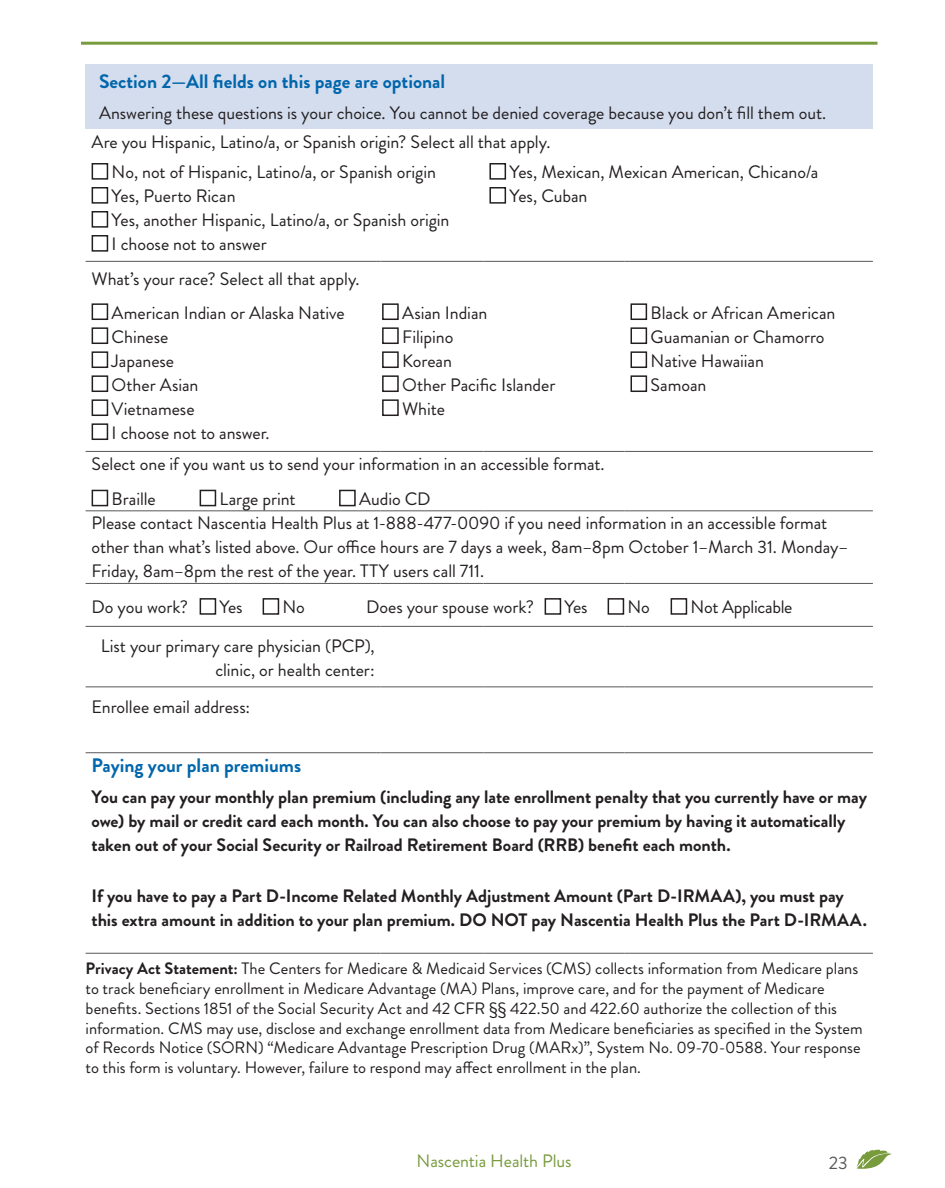
<style>
.page{position:relative;width:945px;height:1188px;background:#fff}
.page>*{position:absolute;margin:0;border:0;box-sizing:border-box;transform-origin:0 0}
.t1{font:700 19.5px "Brandon Grotesque";color:#0166ac}
.t2{font:18px/24px "Brandon Grotesque";letter-spacing:-.005em;color:#231f20}
.t3{font:700 18px/24px "Brandon Grotesque";letter-spacing:-.005em;color:#231f20}
.t4{font:18px "Brandon Grotesque";letter-spacing:-.005em;color:#789b3d}
.t5{font:18px "Brandon Grotesque";color:#57585a}
.t6{font:16.5px/19.8px "Brandon Grotesque";color:#231f20}
.s1{font-weight:700}
</style>
<div class="page">
<svg style="left:856px;top:1150px;width:36px;height:19px"></svg>
<hr style="left:81px;top:42px;width:797px;height:3px;background:#789b3d">
<div style="left:86px;top:64px;width:787px;height:65px;background:#d4ddee"></div>
<hr style="left:625px;top:451px;width:248px;height:1px;background:#57585a">
<hr style="left:86px;top:626px;width:290px;height:1px;background:#57585a">
<hr style="left:381px;top:626px;width:102px;height:1px;background:#57585a">
<hr style="left:483px;top:626px;width:142px;height:1px;background:#57585a">
<hr style="left:625px;top:626px;width:248px;height:1px;background:#57585a">
<hr style="left:86px;top:261px;width:290px;height:1px;background:#57585a">
<hr style="left:381px;top:261px;width:102px;height:1px;background:#57585a">
<hr style="left:483px;top:261px;width:142px;height:1px;background:#57585a">
<hr style="left:625px;top:261px;width:248px;height:1px;background:#57585a">
<hr style="left:86px;top:686px;width:290px;height:1px;background:#57585a">
<hr style="left:381px;top:686px;width:102px;height:1px;background:#57585a">
<hr style="left:483px;top:686px;width:142px;height:1px;background:#57585a">
<hr style="left:625px;top:686px;width:248px;height:1px;background:#57585a">
<hr style="left:86px;top:752px;width:290px;height:1px;background:#57585a">
<hr style="left:381px;top:752px;width:102px;height:1px;background:#57585a">
<hr style="left:483px;top:752px;width:142px;height:1px;background:#57585a">
<hr style="left:625px;top:752px;width:248px;height:1px;background:#57585a">
<hr style="left:86px;top:953px;width:290px;height:1px;background:#57585a">
<hr style="left:381px;top:953px;width:102px;height:1px;background:#57585a">
<hr style="left:483px;top:953px;width:142px;height:1px;background:#57585a">
<hr style="left:625px;top:953px;width:248px;height:1px;background:#57585a">
<hr style="left:86px;top:451px;width:290px;height:1px;background:#57585a">
<hr style="left:86px;top:510px;width:290px;height:1px;background:#57585a">
<hr style="left:381px;top:510px;width:102px;height:1px;background:#57585a">
<hr style="left:483px;top:510px;width:142px;height:1px;background:#57585a">
<hr style="left:625px;top:510px;width:248px;height:1px;background:#57585a">
<hr style="left:86px;top:583px;width:290px;height:1px;background:#57585a">
<hr style="left:381px;top:583px;width:102px;height:1px;background:#57585a">
<hr style="left:483px;top:583px;width:142px;height:1px;background:#57585a">
<hr style="left:625px;top:583px;width:248px;height:1px;background:#57585a">
<hr style="left:381px;top:451px;width:102px;height:1px;background:#57585a">
<hr style="left:483px;top:451px;width:142px;height:1px;background:#57585a">
<div style="left:92px;top:163px;width:16px;height:17px;border:2px solid #231f20"></div>
<div style="left:92px;top:187px;width:16px;height:17px;border:2px solid #231f20"></div>
<div style="left:92px;top:211px;width:16px;height:17px;border:2px solid #231f20"></div>
<div style="left:92px;top:235px;width:16px;height:17px;border:2px solid #231f20"></div>
<div style="left:489px;top:163px;width:17px;height:17px;border:2px solid #231f20"></div>
<div style="left:489px;top:187px;width:17px;height:17px;border:2px solid #231f20"></div>
<div style="left:92px;top:303px;width:16px;height:17px;border:2px solid #231f20"></div>
<div style="left:92px;top:327px;width:16px;height:17px;border:2px solid #231f20"></div>
<div style="left:92px;top:351px;width:16px;height:17px;border:2px solid #231f20"></div>
<div style="left:92px;top:375px;width:16px;height:17px;border:2px solid #231f20"></div>
<div style="left:92px;top:399px;width:16px;height:17px;border:2px solid #231f20"></div>
<div style="left:92px;top:423px;width:16px;height:17px;border:2px solid #231f20"></div>
<div style="left:382px;top:303px;width:17px;height:17px;border:2px solid #231f20"></div>
<div style="left:382px;top:327px;width:17px;height:17px;border:2px solid #231f20"></div>
<div style="left:382px;top:351px;width:17px;height:17px;border:2px solid #231f20"></div>
<div style="left:382px;top:375px;width:17px;height:17px;border:2px solid #231f20"></div>
<div style="left:382px;top:399px;width:17px;height:17px;border:2px solid #231f20"></div>
<div style="left:631px;top:303px;width:16px;height:17px;border:2px solid #231f20"></div>
<div style="left:631px;top:327px;width:16px;height:17px;border:2px solid #231f20"></div>
<div style="left:631px;top:351px;width:16px;height:17px;border:2px solid #231f20"></div>
<div style="left:631px;top:375px;width:16px;height:17px;border:2px solid #231f20"></div>
<div style="left:92px;top:490px;width:16px;height:16px;border:2px solid #231f20"></div>
<div style="left:200px;top:490px;width:16px;height:16px;border:2px solid #231f20"></div>
<div style="left:339px;top:490px;width:17px;height:16px;border:2px solid #231f20"></div>
<div style="left:200px;top:598px;width:16px;height:17px;border:2px solid #231f20"></div>
<div style="left:263px;top:598px;width:16px;height:17px;border:2px solid #231f20"></div>
<div style="left:545px;top:598px;width:16px;height:17px;border:2px solid #231f20"></div>
<div style="left:608px;top:598px;width:16px;height:17px;border:2px solid #231f20"></div>
<div style="left:671px;top:598px;width:16px;height:17px;border:2px solid #231f20"></div>
<p class="t1" style="left:99px;top:68px;width:348px">Section 2—All fields on this page are optional</p>
<p class="t2" style="left:99px;top:101px;width:729px">Answering these questions is your choice. You cannot be denied coverage because you don’t fill them out.</p>
<p class="t2" style="left:92px;top:130px;width:460px">Are you Hispanic, Latino/a, or Spanish origin? Select all that apply.</p>
<p class="t2" style="left:112px;top:160px;width:326px">No, not of Hispanic, Latino/a, or Spanish origin</p>
<p class="t2" style="left:112px;top:184px;width:339px">Yes, Puerto Rican<br>Yes, another Hispanic, Latino/a, or Spanish origin<br>I choose not to answer</p>
<p class="t2" style="left:510px;top:160px;width:310px">Yes, Mexican, Mexican American, Chicano/a<br>Yes, Cuban</p>
<p class="t2" style="left:92px;top:262px;width:270px;line-height:33.6px;text-align:center">What’s your race? Select all that apply.<br>American Indian or Alaska Native</p>
<p class="t2" style="left:112px;top:325px;width:160px">Chinese<br>Japanese<br>Other Asian<br>Vietnamese<br>I choose not to answer.</p>
<p class="t2" style="left:402px;top:301px;width:155px">Asian Indian<br>Filipino<br>Korean<br>Other Pacific Islander<br>White</p>
<p class="t2" style="left:651px;top:301px;width:186px">Black or African American<br>Guamanian or Chamorro<br>Native Hawaiian<br>Samoan</p>
<p class="t2" style="left:112px;top:447px;width:495px;line-height:34.8px;text-indent:-20px">Select one if you want us to send your information in an accessible format.<br>Braille</p>
<p class="t2" style="left:92px;top:487px;width:758px;text-indent:268px">Audio CD<br>Please contact Nascentia Health Plus at 1-888-477-0090 if you need information in an accessible format other than what’s listed above. Our office hours are 7 days a week, 8am–8pm October 1–March 31. Monday– Friday, 8am–8pm the rest of the year. TTY users call 711.</p>
<p class="t2" style="left:92px;top:595px;width:98px">Do you work?</p>
<p class="t2" style="left:220px;top:595px;width:24px">Yes</p>
<p class="t2" style="left:283px;top:595px;width:24px">No</p>
<p class="t2" style="left:366px;top:595px;width:170px">Does your spouse work?</p>
<p class="t2" style="left:565px;top:595px;width:24px">Yes</p>
<p class="t2" style="left:628px;top:595px;width:24px">No</p>
<p class="t2" style="left:691px;top:595px;width:103px">Not Applicable</p>
<p class="t2" style="left:101px;top:635px;width:275px;text-align:right">List your primary care physician (PCP), clinic, or health center:</p>
<p class="t2" style="left:92px;top:695px;width:160px">Enrollee email address:</p>
<p class="t2" style="left:220px;top:487px;width:77px">Large print</p>
<p class="t1" style="left:92px;top:752px;width:211px">Paying your plan premiums</p>
<p class="t3" style="left:92px;top:785px;width:777px">You can pay your monthly plan premium (including any late enrollment penalty that you currently have or may owe) by mail or credit card each month. You can also choose to pay your premium by having it automatically taken out of your Social Security or Railroad Retirement Board (RRB) benefit each month.</p>
<p class="t3" style="left:92px;top:884px;width:777px">If you have to pay a Part D-Income Related Monthly Adjustment Amount (Part D-IRMAA), you must pay this extra amount in addition to your plan premium. DO NOT pay Nascentia Health Plus the Part D-IRMAA.</p>
<p class="t6" style="left:86px;top:959px;width:779px"><span class="s1">Privacy Act Statement:</span> The Centers for Medicare &amp; Medicaid Services (CMS) collects information from Medicare plans to track beneficiary enrollment in Medicare Advantage (MA) Plans, improve care, and for the payment of Medicare benefits. Sections 1851 of the Social Security Act and 42 CFR §§ 422.50 and 422.60 authorize the collection of this information. CMS may use, disclose and exchange enrollment data from Medicare beneficiaries as specified in the System of Records Notice (SORN) “Medicare Advantage Prescription Drug (MARx)”, System No. 09-70-0588. Your response to this form is voluntary. However, failure to respond may affect enrollment in the plan.</p>
<p class="t4" style="left:417px;top:1148px;width:156px">Nascentia Health Plus</p>
<p class="t5" style="left:829px;top:1150px;width:20px">23</p>
</div>
